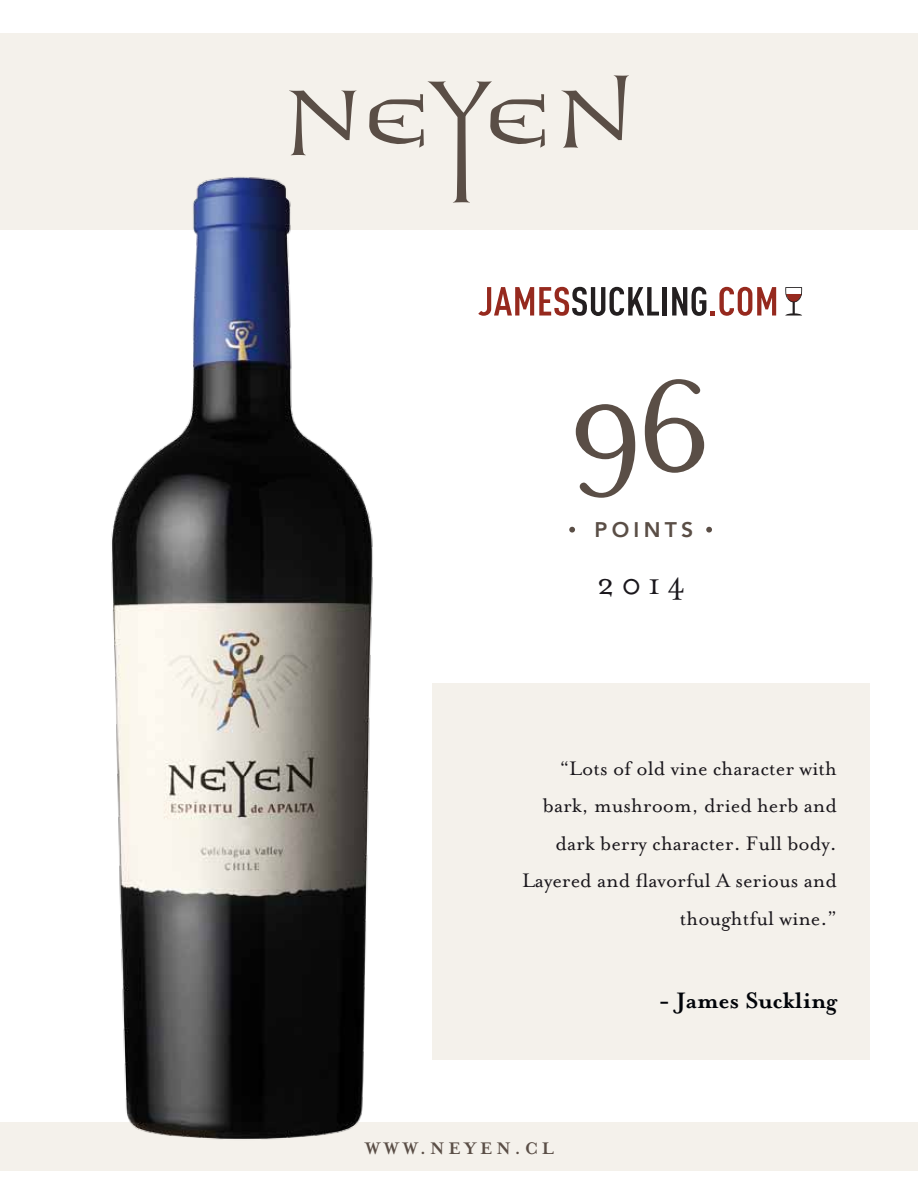
<style>
.page{position:relative;width:918px;height:1188px;background:#fff}
.page>*{position:absolute;margin:0;border:0;box-sizing:border-box;transform-origin:0 0}
.t1{font:147px "Mrs Eaves OT";color:#5a4e46}
.t2{font:33.75px "Mrs Eaves OT";color:#1a171c}
.t3{font:700 25.65px "Mrs Eaves OT";color:#010409}
.t4{font:22.5px/37.5px "Mrs Eaves OT";color:#1a171c;text-align:right}
.t5{font:800 21.15px "Avenir";letter-spacing:.2em;color:#5a4e46}
.t6{font:700 19.35px "Mrs Eaves OT";letter-spacing:.2em;color:#5a4e46}
</style>
<div class="page">
<div style="left:432px;top:683px;width:438px;height:376px;background:#f4f1eb"></div>
<div style="left:0;top:33px;width:918px;height:197px;background:#f4f1eb"></div>
<div style="left:0;top:1123px;width:918px;height:48px;background:#f4f1eb"></div>
<svg style="left:289px;top:90px;width:68px;height:55px"></svg>
<svg style="left:561px;top:75px;width:68px;height:73px"></svg>
<svg style="left:369px;top:81px;width:176px;height:122px"></svg>
<svg style="left:569px;top:527px;width:6px;height:6px"></svg>
<svg style="left:706px;top:527px;width:6px;height:6px"></svg>
<img style="left:60px;top:145px;width:358px;height:995px">
<svg style="left:478px;top:287px;width:181px;height:29px"></svg>
<hr style="left:663px;top:287px;width:4px;height:29px;background:#231f20">
<svg style="left:672px;top:287px;width:104px;height:29px"></svg>
<svg style="left:785px;top:287px;width:17px;height:29px"></svg>
<h1 class="t1" style="left:567px;top:342px;width:147px">96</h1>
<p class="t5" style="left:595px;top:511px;width:100px">POINTS</p>
<h2 class="t2" style="left:597px;top:565px;width:90px">2014</h2>
<p class="t4" style="left:522px;top:749px;width:316px">“Lots of old vine character with bark, mushroom, dried herb and dark berry character. Full body.<br>Layered and flavorful A serious and thoughtful wine.”</p>
<p class="t6" style="left:365px;top:1137px;width:191px">WWW.NEYEN.CL</p>
<p class="t3" style="left:658px;top:985px;width:180px">- James Suckling</p>
</div>
